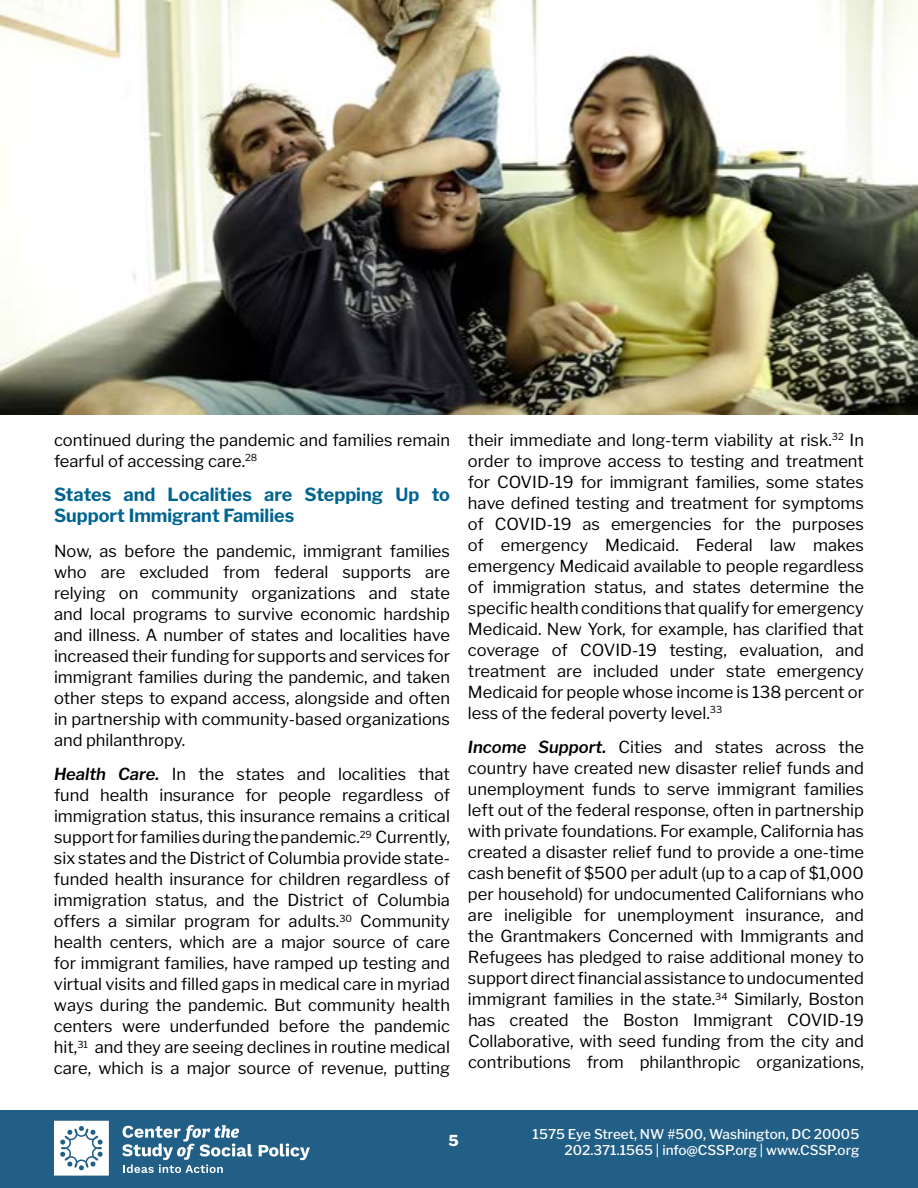
<style>
.page{position:relative;width:918px;height:1188px;background:#fff}
.page>*{position:absolute;margin:0;border:0;box-sizing:border-box;transform-origin:0 0}
.t1{font:700 18px/21px "Libre Franklin";color:#006491}
.t2{font:16.5px/21px "Libre Franklin";color:#000;text-align:justify}
.t3{font:800 15px "Libre Franklin";color:#fff}
.t4{font:500 13.5px/16.2px "Libre Franklin";color:#fff;text-align:right}
.s1{font-weight:600;font-style:italic}
</style>
<div class="page">
<div style="left:0;top:1110px;width:918px;height:78px;background:#215f87"></div>
<svg style="left:259px;top:1144px;width:51px;height:16px"></svg>
<svg style="left:122px;top:1125px;width:130px;height:48px"></svg>
<svg style="left:54px;top:1121px;width:55px;height:55px"></svg>
<img style="left:0;top:0;width:918px;height:415px">
<p class="t2" style="left:54px;top:429px;width:398px">continued during the pandemic and families remain fearful of accessing care.<sup>28</sup></p>
<p class="t1" style="left:54px;top:484px;width:397px">States and Localities are Stepping Up to<br>Support Immigrant Families</p>
<p class="t2" style="left:54px;top:540px;width:398px">Now, as before the pandemic, immigrant families who are excluded from federal supports are relying on community organizations and state and local programs to survive economic hardship and illness. A number of states and localities have increased their funding for supports and services for immigrant families during the pandemic, and taken other steps to expand access, alongside and often in partnership with community-based organizations and philanthropy.</p>
<p class="t2" style="left:54px;top:764px;width:398px"><span class="s1">Health Care.</span> In the states and localities that fund health insurance for people regardless of immigration status, this insurance remains a critical support for families during the pandemic.<sup>29</sup> Currently, six states and the District of Columbia provide state&shy;funded health insurance for children regardless of immigration status, and the District of Columbia offers a similar program for adults.<sup>30</sup> Community health centers, which are a major source of care for immigrant families, have ramped up testing and virtual visits and filled gaps in medical care in myriad ways during the pandemic. But community health centers were underfunded before the pandemic hit,<sup>31</sup> and they are seeing declines in routine medical care, which is a major source of revenue, putting</p>
<p class="t2" style="left:468px;top:429px;width:398px">their immediate and long-term viability at risk.<sup>32</sup> In order to improve access to testing and treatment for COVID-19 for immigrant families, some states have defined testing and treatment for symptoms of COVID-19 as emergencies for the purposes of emergency Medicaid. Federal law makes emergency Medicaid available to people regardless of immigration status, and states determine the specific health conditions that qualify for emergency Medicaid. New York, for example, has clarified that coverage of COVID-19 testing, evaluation, and treatment are included under state emergency Medicaid for people whose income is 138 percent or less of the federal poverty level.<sup>33</sup></p>
<p class="t2" style="left:468px;top:737px;width:398px"><span class="s1">Income Support.</span> Cities and states across the country have created new disaster relief funds and unemployment funds to serve immigrant families left out of the federal response, often in partnership with private foundations. For example, California has created a disaster relief fund to provide a one-time cash benefit of $500 per adult (up to a cap of $1,000 per household) for undocumented Californians who are ineligible for unemployment insurance, and the Grantmakers Concerned with Immigrants and Refugees has pledged to raise additional money to support direct financial assistance to undocumented immigrant families in the state.<sup>34</sup> Similarly, Boston has created the Boston Immigrant COVID-19<br>Collaborative, with seed funding from the city and contributions from philanthropic organizations,</p>
<p class="t3" style="left:448px;top:1131px;width:12px">5</p>
<p class="t4" style="left:533px;top:1126px;width:328px">1575 Eye Street, NW #500, Washington, DC 20005<br>202.371.1565 | info@CSSP.org | www.CSSP.org</p>
</div>
